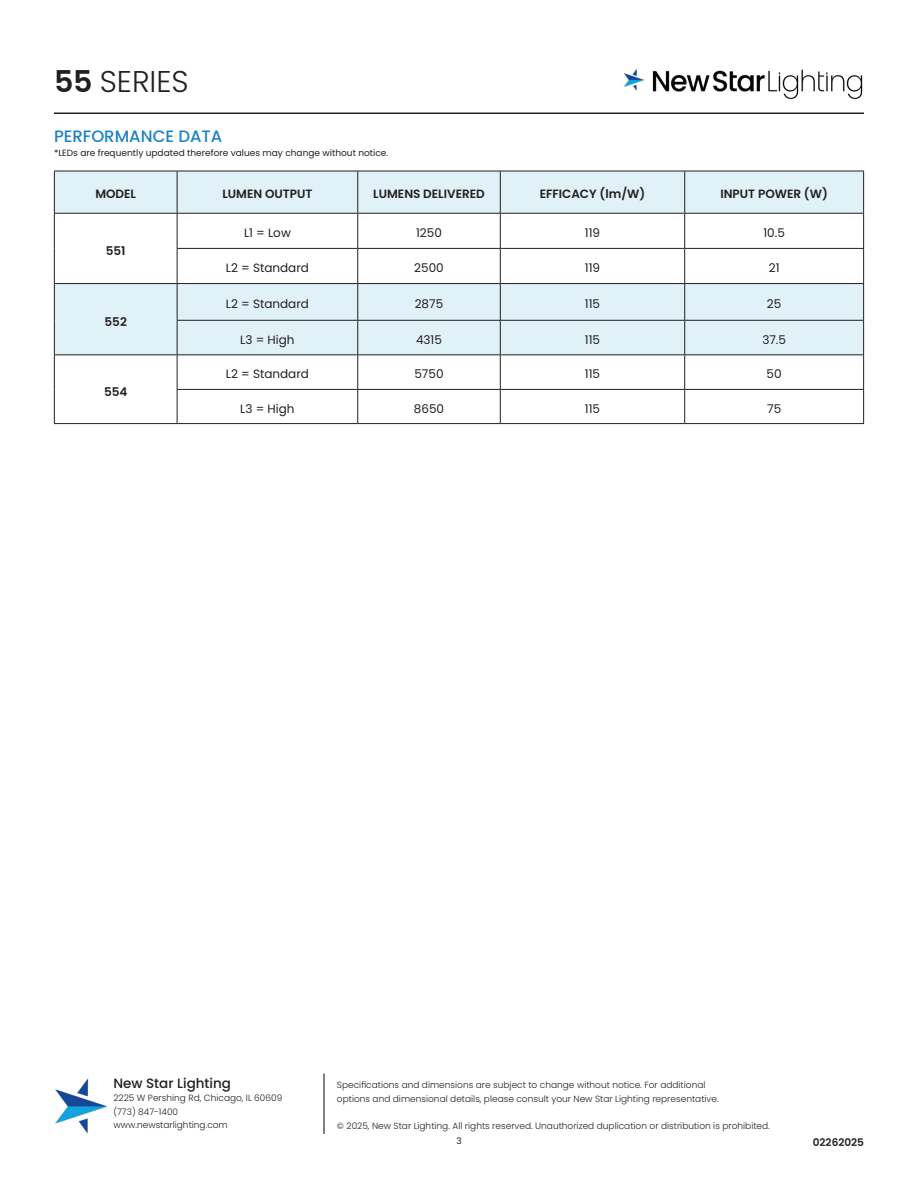
<style>
.page{position:relative;width:918px;height:1188px;background:#fff}
.page>*{position:absolute;margin:0;border:0;box-sizing:border-box;transform-origin:0 0}
.t1{font:300 30px "Poppins";color:#231f20}
.Subtitles{font:500 16.5px "Poppins";color:#1b84c6}
.t2{font:500 13.5px "Poppins";color:#231f20}
.t3{font:12px "Poppins";color:#231f20}
.t4{font:600 12px "Poppins";color:#231f20}
.t5{font:600 10.5px "Poppins";color:#231f20}
.t6{font:300 9px/13.5px "Poppins";color:#231f20}
.t7{font:9px "Poppins";color:#231f20}
.s1{font-weight:600}
</style>
<div class="page">
<hr style="left:54px;top:113px;width:810px;height:1px;background:#231f20">
<img style="left:55px;top:1078px;width:53px;height:56px">
<hr style="left:323px;top:1074px;width:2px;height:60px;background:#231f20">
<img style="left:624px;top:69px;width:238px;height:31px">
<svg style="left:55px;top:172px;width:808px;height:182px;fill:#e1f1f8"></svg>
<svg style="left:55px;top:355px;width:808px;height:68px"></svg>
<hr style="left:54px;top:171px;width:123px;height:1px;background:#231f20">
<hr style="left:54px;top:171px;width:1px;height:42px;background:#231f20">
<hr style="left:177px;top:171px;width:181px;height:1px;background:#231f20">
<hr style="left:177px;top:171px;width:1px;height:42px;background:#231f20">
<hr style="left:358px;top:171px;width:142px;height:1px;background:#231f20">
<hr style="left:357px;top:171px;width:1px;height:42px;background:#231f20">
<hr style="left:500px;top:171px;width:185px;height:1px;background:#231f20">
<hr style="left:500px;top:171px;width:1px;height:42px;background:#231f20">
<hr style="left:685px;top:171px;width:179px;height:1px;background:#231f20">
<hr style="left:684px;top:171px;width:1px;height:42px;background:#231f20">
<hr style="left:863px;top:171px;width:1px;height:42px;background:#231f20">
<hr style="left:54px;top:213px;width:123px;height:1px;background:#231f20">
<hr style="left:54px;top:214px;width:1px;height:34px;background:#231f20">
<hr style="left:177px;top:213px;width:181px;height:1px;background:#231f20">
<hr style="left:177px;top:214px;width:1px;height:34px;background:#231f20">
<hr style="left:358px;top:213px;width:142px;height:1px;background:#231f20">
<hr style="left:357px;top:214px;width:1px;height:34px;background:#231f20">
<hr style="left:500px;top:213px;width:185px;height:1px;background:#231f20">
<hr style="left:500px;top:214px;width:1px;height:34px;background:#231f20">
<hr style="left:685px;top:213px;width:179px;height:1px;background:#231f20">
<hr style="left:684px;top:214px;width:1px;height:34px;background:#231f20">
<hr style="left:863px;top:214px;width:1px;height:34px;background:#231f20">
<hr style="left:54px;top:248px;width:1px;height:35px;background:#231f20">
<hr style="left:177px;top:248px;width:181px;height:1px;background:#231f20">
<hr style="left:177px;top:249px;width:1px;height:34px;background:#231f20">
<hr style="left:358px;top:248px;width:142px;height:1px;background:#231f20">
<hr style="left:357px;top:249px;width:1px;height:34px;background:#231f20">
<hr style="left:500px;top:248px;width:185px;height:1px;background:#231f20">
<hr style="left:500px;top:249px;width:1px;height:34px;background:#231f20">
<hr style="left:685px;top:248px;width:179px;height:1px;background:#231f20">
<hr style="left:684px;top:249px;width:1px;height:34px;background:#231f20">
<hr style="left:863px;top:249px;width:1px;height:34px;background:#231f20">
<hr style="left:54px;top:283px;width:123px;height:1px;background:#231f20">
<hr style="left:54px;top:284px;width:1px;height:36px;background:#231f20">
<hr style="left:177px;top:283px;width:181px;height:1px;background:#231f20">
<hr style="left:177px;top:284px;width:1px;height:36px;background:#231f20">
<hr style="left:358px;top:283px;width:142px;height:1px;background:#231f20">
<hr style="left:357px;top:284px;width:1px;height:36px;background:#231f20">
<hr style="left:500px;top:283px;width:185px;height:1px;background:#231f20">
<hr style="left:500px;top:284px;width:1px;height:36px;background:#231f20">
<hr style="left:685px;top:283px;width:179px;height:1px;background:#231f20">
<hr style="left:684px;top:284px;width:1px;height:36px;background:#231f20">
<hr style="left:863px;top:284px;width:1px;height:36px;background:#231f20">
<hr style="left:54px;top:320px;width:1px;height:34px;background:#231f20">
<hr style="left:177px;top:320px;width:181px;height:1px;background:#231f20">
<hr style="left:177px;top:321px;width:1px;height:33px;background:#231f20">
<hr style="left:358px;top:320px;width:142px;height:1px;background:#231f20">
<hr style="left:357px;top:321px;width:1px;height:33px;background:#231f20">
<hr style="left:500px;top:320px;width:185px;height:1px;background:#231f20">
<hr style="left:500px;top:321px;width:1px;height:33px;background:#231f20">
<hr style="left:685px;top:320px;width:179px;height:1px;background:#231f20">
<hr style="left:684px;top:321px;width:1px;height:33px;background:#231f20">
<hr style="left:863px;top:321px;width:1px;height:33px;background:#231f20">
<hr style="left:54px;top:354px;width:123px;height:1px;background:#231f20">
<hr style="left:54px;top:355px;width:1px;height:34px;background:#231f20">
<hr style="left:177px;top:354px;width:181px;height:1px;background:#231f20">
<hr style="left:177px;top:355px;width:1px;height:34px;background:#231f20">
<hr style="left:358px;top:354px;width:142px;height:1px;background:#231f20">
<hr style="left:357px;top:355px;width:1px;height:34px;background:#231f20">
<hr style="left:500px;top:354px;width:185px;height:1px;background:#231f20">
<hr style="left:500px;top:355px;width:1px;height:34px;background:#231f20">
<hr style="left:685px;top:354px;width:179px;height:1px;background:#231f20">
<hr style="left:684px;top:355px;width:1px;height:34px;background:#231f20">
<hr style="left:863px;top:355px;width:1px;height:34px;background:#231f20">
<hr style="left:54px;top:389px;width:1px;height:34px;background:#231f20">
<hr style="left:177px;top:389px;width:181px;height:1px;background:#231f20">
<hr style="left:177px;top:390px;width:1px;height:33px;background:#231f20">
<hr style="left:358px;top:389px;width:142px;height:1px;background:#231f20">
<hr style="left:357px;top:390px;width:1px;height:33px;background:#231f20">
<hr style="left:500px;top:389px;width:185px;height:1px;background:#231f20">
<hr style="left:500px;top:390px;width:1px;height:33px;background:#231f20">
<hr style="left:685px;top:389px;width:179px;height:1px;background:#231f20">
<hr style="left:684px;top:390px;width:1px;height:33px;background:#231f20">
<hr style="left:863px;top:390px;width:1px;height:33px;background:#231f20">
<hr style="left:54px;top:423px;width:123px;height:1px;background:#231f20">
<hr style="left:177px;top:423px;width:181px;height:1px;background:#231f20">
<hr style="left:358px;top:423px;width:142px;height:1px;background:#231f20">
<hr style="left:500px;top:423px;width:185px;height:1px;background:#231f20">
<hr style="left:685px;top:423px;width:179px;height:1px;background:#231f20">
<h1 class="t1" style="left:54px;top:64px;width:136px"><span class="s1">55</span> SERIES</h1>
<p class="Subtitles" style="left:54px;top:127px;width:170px">PERFORMANCE DATA</p>
<p class="t7" style="left:54px;top:148px;width:336px">*LEDs are frequently updated therefore values may change without notice.</p>
<p class="t4" style="left:95px;top:187px;width:42px">MODEL</p>
<p class="t4" style="left:222px;top:187px;width:92px">LUMEN OUTPUT</p>
<p class="t4" style="left:373px;top:187px;width:113px">LUMENS DELIVERED</p>
<p class="t4" style="left:540px;top:187px;width:107px">EFFICACY (lm/W)</p>
<p class="t4" style="left:720px;top:187px;width:109px">INPUT POWER (W)</p>
<p class="t4" style="left:106px;top:244px;width:21px">551</p>
<p class="t4" style="left:105px;top:314px;width:24px">552</p>
<p class="t4" style="left:104px;top:384px;width:25px">554</p>
<p class="t3" style="left:244px;top:226px;width:48px">L1 = Low</p>
<p class="t3" style="left:416px;top:226px;width:27px">1250</p>
<p class="t3" style="left:585px;top:226px;width:17px">119</p>
<p class="t3" style="left:763px;top:226px;width:23px">10.5</p>
<p class="t3" style="left:226px;top:261px;width:85px">L2 = Standard</p>
<p class="t3" style="left:414px;top:261px;width:31px">2500</p>
<p class="t3" style="left:585px;top:261px;width:17px">119</p>
<p class="t3" style="left:769px;top:261px;width:12px">21</p>
<p class="t3" style="left:226px;top:297px;width:85px">L2 = Standard</p>
<p class="t3" style="left:415px;top:297px;width:30px">2875</p>
<p class="t3" style="left:585px;top:297px;width:17px">115</p>
<p class="t3" style="left:767px;top:297px;width:16px">25</p>
<p class="t3" style="left:240px;top:333px;width:56px">L3 = High</p>
<p class="t3" style="left:416px;top:333px;width:27px">4315</p>
<p class="t3" style="left:585px;top:333px;width:17px">115</p>
<p class="t3" style="left:762px;top:333px;width:25px">37.5</p>
<p class="t3" style="left:226px;top:367px;width:85px">L2 = Standard</p>
<p class="t3" style="left:414px;top:367px;width:31px">5750</p>
<p class="t3" style="left:585px;top:367px;width:17px">115</p>
<p class="t3" style="left:767px;top:367px;width:17px">50</p>
<p class="t3" style="left:240px;top:402px;width:56px">L3 = High</p>
<p class="t3" style="left:414px;top:402px;width:32px">8650</p>
<p class="t3" style="left:585px;top:402px;width:17px">115</p>
<p class="t3" style="left:767px;top:402px;width:16px">75</p>
<h3 class="t2" style="left:113px;top:1075px;width:119px">New Star Lighting</h3>
<p class="t6" style="left:113px;top:1091px;width:170px">2225 W Pershing Rd, Chicago, IL 60609 (773) 847-1400 www.newstarlighting.com</p>
<p class="t6" style="left:337px;top:1079px;width:383px">Specifications and dimensions are subject to change without notice. For additional options and dimensional details, please consult your New Star Lighting representative.</p>
<p class="t6" style="left:337px;top:1119px;width:434px">© 2025, New Star Lighting. All rights reserved. Unauthorized duplication or distribution is prohibited.</p>
<p class="t7" style="left:456px;top:1136px;width:7px">3</p>
<p class="t5" style="left:813px;top:1136px;width:53px">02262025</p>
</div>
